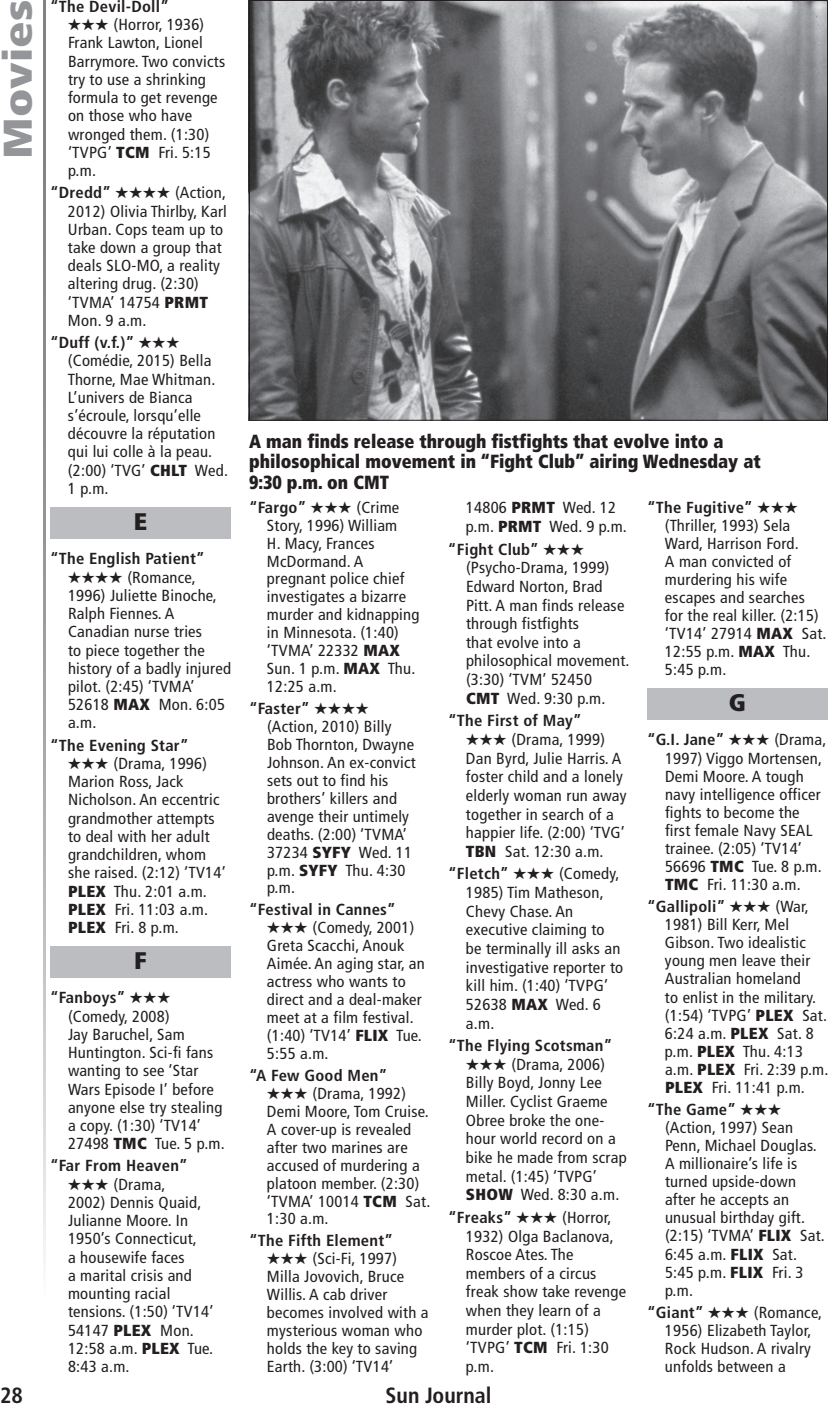
<style>
.page{position:relative;width:828px;height:1404px;background:#fff}
.page>*{position:absolute;margin:0;border:0;box-sizing:border-box;transform-origin:0 0}
.t1{font:900 condensed 40px "Frutiger";color:#939598;scale:1.2 1}
.t2{font:900 condensed 24px "Frutiger";color:#231f20;scale:1.04 1}
.t3{font:700 condensed 22px "Frutiger";color:#231f20}
.t4{font:900 condensed 19px/20.4px "Frutiger";color:#231f20;scale:.95 1}
.t5{font:condensed 16px/18px "Frutiger";letter-spacing:.015em;color:#231f20;scale:1.04 1}
.t6{font:700 condensed 16px "Frutiger";letter-spacing:.015em;color:#231f20;scale:1.04 1}
.s1{font-weight:900}
</style>
<div class="page">
<svg style="left:44px;top:0;width:2px;height:1260px;background:#a6a7aa"></svg>
<div style="left:50px;top:507px;width:181px;height:32px;background:#bcbdc0"></div>
<div style="left:50px;top:946px;width:181px;height:32px;background:#bcbdc0"></div>
<div style="left:647px;top:688px;width:181px;height:32px;background:#bcbdc0"></div>
<svg style="left:249px;top:0;width:579px;height:421px;background:#78797c"></svg>
<h1 class="t1" style="left:2px;top:159px;width:134px;rotate:-90deg">Movies</h1>
<p class="t6" style="left:50px;top:0;width:116px">“The Devil-Doll”</p>
<p class="t5" style="left:68px;top:17px;width:153px;text-indent:46px">(Horror, 1936)<br>Frank Lawton, Lionel<br>Barrymore. Two convicts try to use a shrinking formula to get revenge on those who have wronged them. (1:30) ‘TVPG’ <span class="s1">TCM</span> Fri. 5:15 p.m.</p>
<p class="t6" style="left:50px;top:186px;width:60px">“Dredd”</p>
<p class="t5" style="left:68px;top:185px;width:154px;text-indent:107px">(Action,<br>2012) Olivia Thirlby, Karl<br>Urban. Cops team up to take down a group that deals SLO-MO, a reality altering drug. (2:30) ‘TVMA’ 14754 <span class="s1">PRMT<br></span>Mon. 9 a.m.</p>
<p class="t6" style="left:50px;top:336px;width:83px">“Duff (v.f.)”</p>
<p class="t5" style="left:68px;top:353px;width:155px">(Comédie, 2015) Bella<br>Thorne, Mae Whitman.<br>L’univers de Bianca s’écroule, lorsqu’elle découvre la réputation qui lui colle à la peau. (2:00) ‘TVG’ <span class="s1">CHLT</span> Wed.<br>1 p.m.</p>
<h2 class="t2" style="left:134px;top:512px;width:14px">E</h2>
<p class="t6" style="left:50px;top:552px;width:150px">“The English Patient”</p>
<p class="t5" style="left:68px;top:569px;width:158px;text-indent:59px">(Romance,<br>1996) Juliette Binoche,<br>Ralph Fiennes. A<br>Canadian nurse tries<br>to piece together the history of a badly injured pilot. (2:45) ‘TVMA’<br>52618 <span class="s1">MAX</span> Mon. 6:05 a.m.</p>
<p class="t6" style="left:50px;top:739px;width:135px">“The Evening Star”</p>
<p class="t5" style="left:68px;top:756px;width:153px;text-indent:46px">(Drama, 1996)<br>Marion Ross, Jack<br>Nicholson. An eccentric grandmother attempts to deal with her adult grandchildren, whom she raised. (2:12) ‘TV14’<br><span class="s1">PLEX</span> Thu. 2:01 a.m.<br><span class="s1">PLEX</span> Fri. 11:03 a.m.<br><span class="s1">PLEX</span> Fri. 8 p.m.</p>
<h2 class="t2" style="left:134px;top:951px;width:13px">F</h2>
<p class="t6" style="left:50px;top:991px;width:74px">“Fanboys”</p>
<p class="t5" style="left:68px;top:1008px;width:152px">(Comedy, 2008)<br>Jay Baruchel, Sam<br>Huntington. Sci-fi fans wanting to see ‘Star<br>Wars Episode I’ before anyone else try stealing a copy. (1:30) ‘TV14’<br>27498 <span class="s1">TMC</span> Tue. 5 p.m.</p>
<p class="t6" style="left:50px;top:1159px;width:134px">“Far From Heaven”</p>
<p class="t5" style="left:68px;top:1176px;width:141px;text-indent:46px">(Drama,<br>2002) Dennis Quaid,<br>Julianne Moore. In<br>1950’s Connecticut,<br>a housewife faces<br>a marital crisis and mounting racial tensions. (1:50) ‘TV14’<br>54147 <span class="s1">PLEX</span> Mon.<br>12:58 a.m. <span class="s1">PLEX</span> Tue.<br>8:43 a.m.</p>
<p class="t4" style="left:249px;top:433px;width:540px">A man finds release through fistfights that evolve into a philosophical movement in “Fight Club” airing Wednesday at<br>9:30 p.m. on CMT</p>
<p class="t5" style="left:267px;top:499px;width:148px;text-indent:90px">(Crime<br>Story, 1996) William<br>H. Macy, Frances<br>McDormand. A pregnant police chief investigates a bizarre murder and kidnapping in Minnesota. (1:40) ‘TVMA’ 22332 <span class="s1">MAX<br></span>Sun. 1 p.m. <span class="s1">MAX</span> Thu.<br>12:25 a.m.</p>
<p class="t6" style="left:249px;top:702px;width:60px">“Faster”</p>
<p class="t5" style="left:267px;top:719px;width:145px">(Action, 2010) Billy<br>Bob Thornton, Dwayne<br>Johnson. An ex-convict sets out to find his brothers’ killers and avenge their untimely deaths. (2:00) ‘TVMA’<br>37234 <span class="s1">SYFY</span> Wed. 11 p.m. <span class="s1">SYFY</span> Thu. 4:30 p.m.</p>
<p class="t6" style="left:249px;top:903px;width:143px">“Festival in Cannes”</p>
<p class="t5" style="left:267px;top:920px;width:153px;text-indent:46px">(Comedy, 2001)<br>Greta Scacchi, Anouk<br>Aimée. An aging star, an actress who wants to direct and a deal-maker meet at a film festival. (1:40) ‘TV14’ <span class="s1">FLIX</span> Tue.<br>5:55 a.m.</p>
<p class="t6" style="left:249px;top:1069px;width:135px">“A Few Good Men”</p>
<p class="t5" style="left:267px;top:1086px;width:159px;text-indent:46px">(Drama, 1992)<br>Demi Moore, Tom Cruise.<br>A cover-up is revealed after two marines are accused of murdering a platoon member. (2:30) ‘TVMA’ 10014 <span class="s1">TCM</span> Sat.<br>1:30 a.m.</p>
<p class="t6" style="left:249px;top:1234px;width:140px">“The Fifth Element”</p>
<p class="t5" style="left:267px;top:1251px;width:157px;text-indent:46px">(Sci-Fi, 1997)<br>Milla Jovovich, Bruce<br>Willis. A cab driver becomes involved with a mysterious woman who holds the key to saving<br>Earth. (3:00) ‘TV14’</p>
<p class="t6" style="left:249px;top:501px;width:57px">“Fargo”</p>
<p class="t5" style="left:466px;top:500px;width:156px;line-height:18.6px">14806 <span class="s1">PRMT</span> Wed. 12 p.m. <span class="s1">PRMT</span> Wed. 9 p.m.</p>
<p class="t6" style="left:448px;top:543px;width:89px">“Fight Club”</p>
<p class="t5" style="left:466px;top:560px;width:159px;line-height:18.6px">(Psycho-Drama, 1999)<br>Edward Norton, Brad<br>Pitt. A man finds release through fistfights<br>that evolve into a philosophical movement. (3:30) ‘TVM’ 52450<br><span class="s1">CMT</span> Wed. 9:30 p.m.</p>
<p class="t6" style="left:448px;top:714px;width:130px">“The First of May”</p>
<p class="t5" style="left:466px;top:731px;width:156px;line-height:18.6px;text-indent:46px">(Drama, 1999)<br>Dan Byrd, Julie Harris. A foster child and a lonely elderly woman run away together in search of a happier life. (2:00) ‘TVG’<br><span class="s1">TBN</span> Sat. 12:30 a.m.</p>
<p class="t6" style="left:448px;top:867px;width:60px">“Fletch”</p>
<p class="t5" style="left:466px;top:866px;width:153px;line-height:18.6px;text-indent:93px">(Comedy,<br>1985) Tim Matheson,<br>Chevy Chase. An executive claiming to be terminally ill asks an investigative reporter to kill him. (1:40) ‘TVPG’<br>52638 <span class="s1">MAX</span> Wed. 6 a.m.</p>
<p class="t6" style="left:448px;top:1039px;width:160px">“The Flying Scotsman”</p>
<p class="t5" style="left:466px;top:1056px;width:156px;line-height:18.6px;text-indent:46px">(Drama, 2006)<br>Billy Boyd, Jonny Lee<br>Miller. Cyclist Graeme<br>Obree broke the one&shy;hour world record on a bike he made from scrap metal. (1:45) ‘TVPG’<br><span class="s1">SHOW</span> Wed. 8:30 a.m.</p>
<p class="t6" style="left:448px;top:1211px;width:63px">“Freaks”</p>
<p class="t5" style="left:466px;top:1209px;width:155px;line-height:18.6px;text-indent:96px">(Horror,<br>1932) Olga Baclanova,<br>Roscoe Ates. The members of a circus freak show take revenge when they learn of a murder plot. (1:15) ‘TVPG’ <span class="s1">TCM</span> Fri. 1:30 p.m.</p>
<p class="t6" style="left:647px;top:501px;width:103px">“The Fugitive”</p>
<p class="t5" style="left:665px;top:517px;width:157px">(Thriller, 1993) Sela<br>Ward, Harrison Ford.<br>A man convicted of murdering his wife escapes and searches for the real killer. (2:15) ‘TV14’ 27914 <span class="s1">MAX</span> Sat.<br>12:55 p.m. <span class="s1">MAX</span> Thu.<br>5:45 p.m.</p>
<h2 class="t2" style="left:729px;top:693px;width:18px">G</h2>
<p class="t6" style="left:647px;top:733px;width:76px">“G.I. Jane”</p>
<p class="t5" style="left:665px;top:732px;width:157px;text-indent:109px">(Drama,<br>1997) Viggo Mortensen,<br>Demi Moore. A tough navy intelligence officer fights to become the first female Navy SEAL trainee. (2:05) ‘TV14’<br>56696 <span class="s1">TMC</span> Tue. 8 p.m.<br><span class="s1">TMC</span> Fri. 11:30 a.m.</p>
<p class="t6" style="left:647px;top:900px;width:77px">“Gallipoli”</p>
<p class="t5" style="left:665px;top:899px;width:159px;text-indent:110px">(War,<br>1981) Bill Kerr, Mel<br>Gibson. Two idealistic young men leave their<br>Australian homeland<br>to enlist in the military. (1:54) ‘TVPG’ <span class="s1">PLEX</span> Sat.<br>6:24 a.m. <span class="s1">PLEX</span> Sat. 8 p.m. <span class="s1">PLEX</span> Thu. 4:13 a.m. <span class="s1">PLEX</span> Fri. 2:39 p.m.<br><span class="s1">PLEX</span> Fri. 11:41 p.m.</p>
<p class="t6" style="left:647px;top:1103px;width:87px">“The Game”</p>
<p class="t5" style="left:665px;top:1120px;width:155px">(Action, 1997) Sean<br>Penn, Michael Douglas.<br>A millionaire’s life is turned upside-down after he accepts an unusual birthday gift. (2:15) ‘TVMA’ <span class="s1">FLIX</span> Sat.<br>6:45 a.m. <span class="s1">FLIX</span> Sat.<br>5:45 p.m. <span class="s1">FLIX</span> Fri. 3 p.m.</p>
<p class="t6" style="left:647px;top:1306px;width:56px">“Giant”</p>
<p class="t5" style="left:665px;top:1305px;width:153px;text-indent:89px">(Romance,<br>1956) Elizabeth Taylor,<br>Rock Hudson. A rivalry unfolds between a</p>
<h3 class="t3" style="left:0;top:1386px;width:24px">28</h3>
<h3 class="t3" style="left:386px;top:1386px;width:108px">Sun Journal</h3>
</div>
